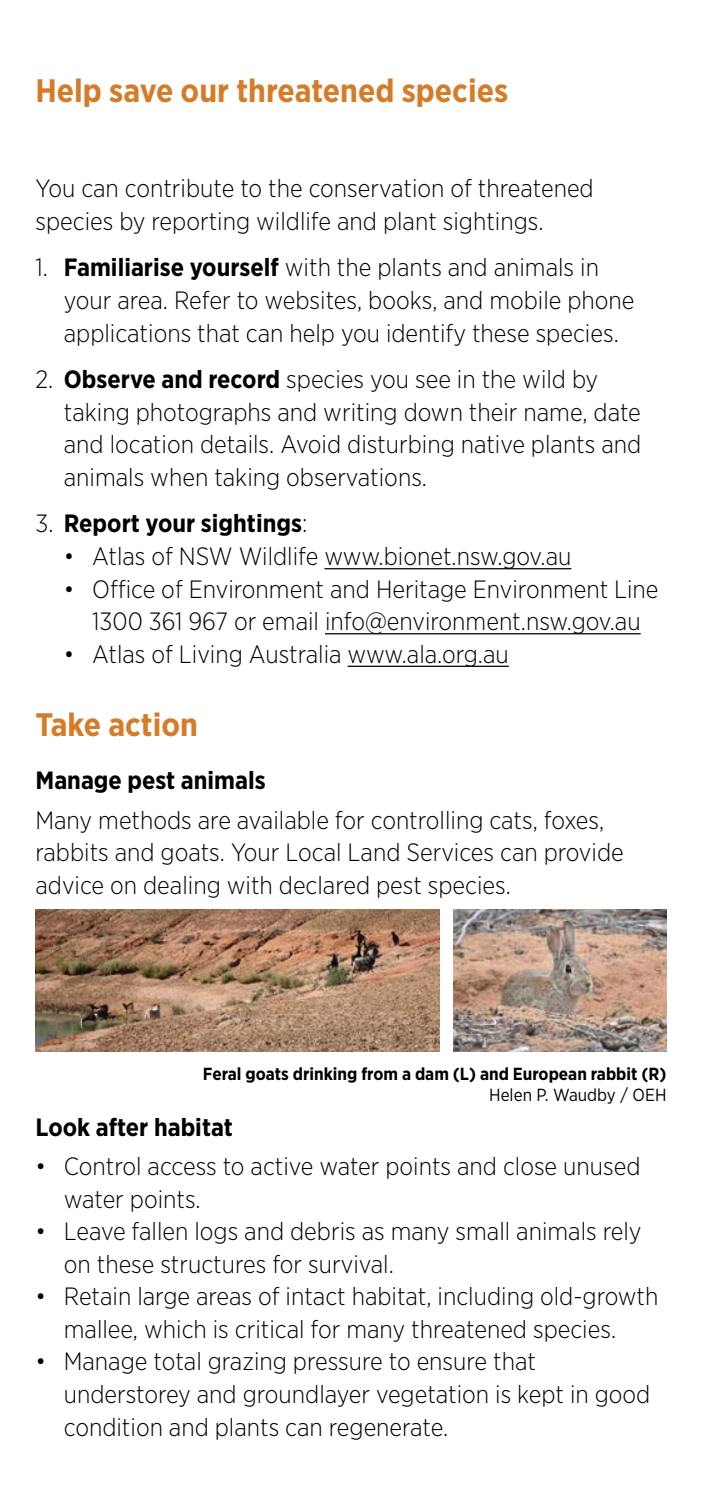
<style>
.page{position:relative;width:702px;height:1489px;background:#fff}
.page>*{position:absolute;margin:0;border:0;box-sizing:border-box;transform-origin:0 0}
._05_Heading_2{font:700 32.5px "Gotham Narrow";color:#d57c29}
._08_Body_copy{font:300 25px/32.5px "Gotham Narrow";color:#000}
._08_Body_copy-2{font:700 25px "Gotham Narrow";color:#000}
._12_Photo_caption{font:700 17.5px "Gotham Narrow";color:#000}
._12_Photo_caption-2{font:17.5px "Gotham Narrow";color:#000}
.s1{font-weight:700}
.s2{font-weight:300}
</style>
<div class="page">
<hr style="left:324px;top:568px;width:247px;height:1px;background:#000">
<hr style="left:325px;top:633px;width:315px;height:1px;background:#000">
<hr style="left:347px;top:665px;width:162px;height:2px;background:#000">
<img style="left:35px;top:909px;width:404px;height:142px">
<img style="left:454px;top:909px;width:212px;height:142px">
<p class="_05_Heading_2" style="left:35px;top:69px;width:474px">Help save our threatened species</p>
<p class="_08_Body_copy" style="left:35px;top:172px;width:559px">You can contribute to the conservation of threatened species by reporting wildlife and plant sightings.</p>
<p class="_08_Body_copy" style="left:64px;top:251px;width:572px;text-indent:-28px">1. <span class="s1">Familiarise yourself</span> with the plants and animals in your area. Refer to websites, books, and mobile phone applications that can help you identify these species.</p>
<p class="_08_Body_copy" style="left:64px;top:362px;width:579px;text-indent:-28px">2. <span class="s1">Observe and record</span> species you see in the wild by taking photographs and writing down their name, date and location details. Avoid disturbing native plants and animals when taking observations.</p>
<p class="_08_Body_copy-2" style="left:35px;top:507px;width:273px"><span class="s2">3.</span> Report your sightings<span class="s2">:</span></p>
<p class="_08_Body_copy" style="left:64px;top:539px;width:509px">• Atlas of NSW Wildlife www.bionet.nsw.gov.au</p>
<p class="_08_Body_copy" style="left:64px;top:572px;width:596px;text-align:center">• Office of Environment and Heritage Environment Line<br>1300 361 967 or email info@environment.nsw.gov.au</p>
<p class="_08_Body_copy" style="left:64px;top:637px;width:446px">• Atlas of Living Australia www.ala.org.au</p>
<p class="_05_Heading_2" style="left:35px;top:703px;width:164px">Take action</p>
<p class="_08_Body_copy-2" style="left:35px;top:764px;width:232px">Manage pest animals</p>
<p class="_08_Body_copy" style="left:35px;top:803px;width:589px">Many methods are available for controlling cats, foxes, rabbits and goats. Your Local Land Services can provide advice on dealing with declared pest species.</p>
<p class="_12_Photo_caption" style="left:203px;top:1062px;width:465px">Feral goats drinking from a dam (L) and European rabbit (R)</p>
<p class="_12_Photo_caption-2" style="left:489px;top:1084px;width:179px">Helen P. Waudby / OEH</p>
<p class="_08_Body_copy-2" style="left:35px;top:1110px;width:199px">Look after habitat</p>
<p class="_08_Body_copy" style="left:64px;top:1149px;width:578px;text-indent:-28px">• Control access to active water points and close unused water points.</p>
<p class="_08_Body_copy" style="left:64px;top:1214px;width:579px;text-indent:-28px">• Leave fallen logs and debris as many small animals rely on these structures for survival.</p>
<p class="_08_Body_copy" style="left:35px;top:1279px;width:624px;text-align:center">• Retain large areas of intact habitat, including old-growth mallee, which is critical for many threatened species.</p>
<p class="_08_Body_copy" style="left:64px;top:1344px;width:588px;text-indent:-28px">• Manage total grazing pressure to ensure that understorey and groundlayer vegetation is kept in good condition and plants can regenerate.</p>
</div>
